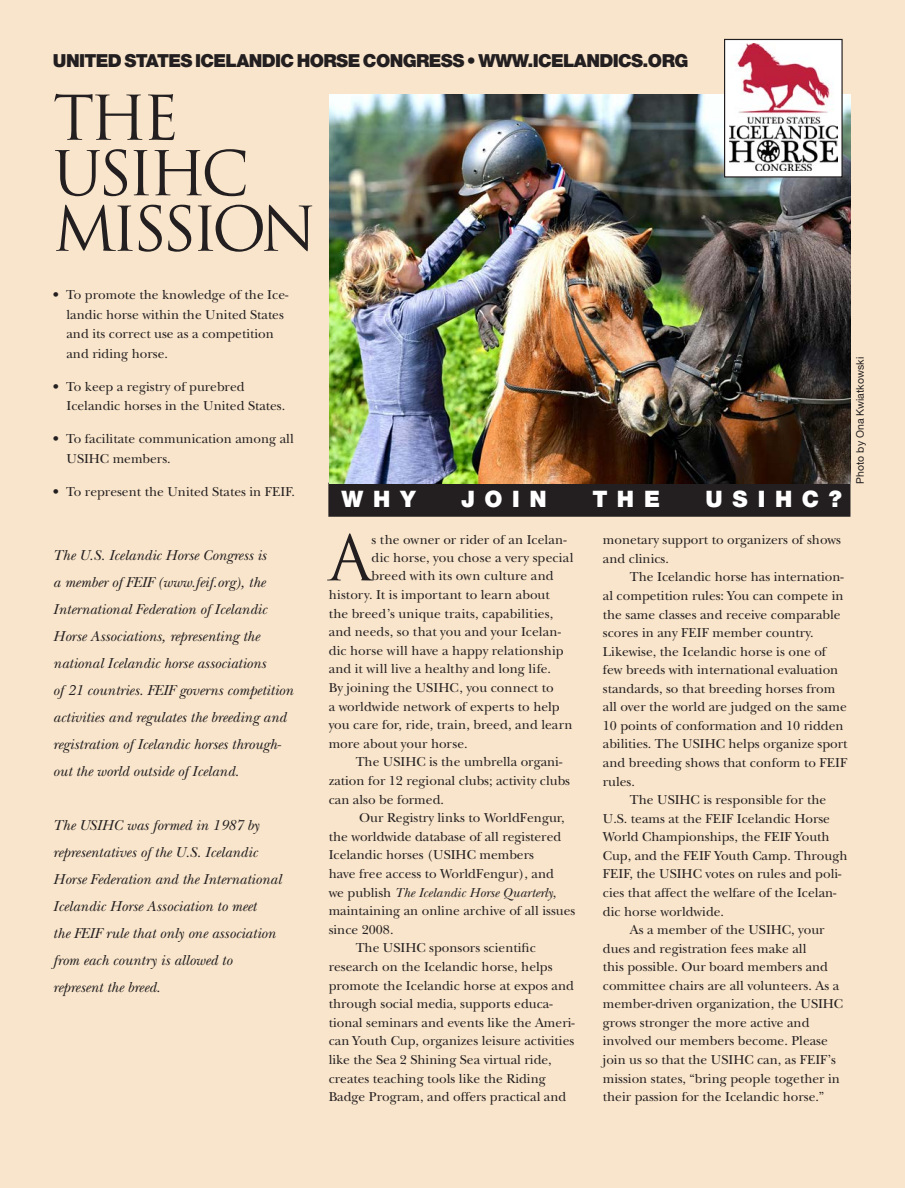
<style>
.page{position:relative;width:905px;height:1188px;background:#fff}
.page>*{position:absolute;margin:0;border:0;box-sizing:border-box;transform-origin:0 0}
.InitCapPara{font:61.35px "Trajan Pro";color:#231f20}
.FeatureHead{font:60px/55.5px "Trajan Pro";letter-spacing:-.08em;color:#231f20}
.FeatureHead-2{font:900 22.65px "Helvetica Neue LT Std";letter-spacing:.43em;color:#fff}
.FeatureSubhead{font:900 18px "Helvetica Neue LT Std";letter-spacing:-.035em;color:#231f20}
.BodyText_NoIndent{font:italic 15px/27px "New Baskerville Std";color:#231f20}
.BodyText_Indent{font:italic 15px/27px "New Baskerville Std";color:#231f20}
.BodyText_Indent-2{font:13.5px/18.6px "New Baskerville Std";color:#231f20}
.InitCapPara-2{font:13.5px "New Baskerville Std";letter-spacing:.005em;color:#231f20}
.BodyText_NoIndent-2{font:13.5px/18.6px "New Baskerville Std";color:#231f20}
.New_Bullets{font:13.5px/19.5px "New Baskerville Std";color:#231f20}
.PhotoCredit{font:10.5px "Helvetica Neue LT Std";color:#231f20}
.s1{font-style:italic}
</style>
<div class="page">
<div style="left:0;top:0;width:904px;height:1188px;background:#f9e5cb"></div>
<div style="left:332px;top:486px;width:514px;height:27px;background:#231f20"></div>
<div style="left:328px;top:483px;width:522px;height:34px;border:8px solid #231f20"></div>
<img style="left:330px;top:94px;width:520px;height:389px">
<div style="left:724px;top:39px;width:118px;height:138px;background:#fff"></div>
<div style="left:724px;top:39px;width:118px;height:139px;border:1px solid #231f20"></div>
<img style="left:729px;top:44px;width:108px;height:127px">
<p class="FeatureSubhead" style="left:53px;top:50px;width:637px">UNITED STATES ICELANDIC HORSE CONGRESS • WWW.ICELANDICS.ORG</p>
<p class="FeatureHead" style="left:53px;top:90px;width:265px">THE<br>USIHC<br>MISSION</p>
<p class="New_Bullets" style="left:66px;top:285px;width:223px;text-indent:-14px">• To promote the knowledge of the Ice&shy;landic horse within the United States and its correct use as a competition and riding horse.</p>
<p class="New_Bullets" style="left:66px;top:377px;width:220px;text-indent:-14px">• To keep a registry of purebred<br>Icelandic horses in the United States.</p>
<p class="New_Bullets" style="left:66px;top:429px;width:229px;text-indent:-14px">• To facilitate communication among all<br>USIHC members.</p>
<p class="New_Bullets" style="left:53px;top:482px;width:243px">• To represent the United States in FEIF.</p>
<p class="BodyText_NoIndent" style="left:53px;top:541px;width:242px">The U.S. Icelandic Horse Congress is<br>a member of FEIF (www.feif.org), the International Federation of Icelandic Horse Associations, representing the national Icelandic horse associations<br>of 21 countries. FEIF governs competition activities and regulates the breeding and registration of Icelandic horses through&shy;out the world outside of Iceland.</p>
<p class="BodyText_Indent" style="left:53px;top:811px;width:230px">The USIHC was formed in 1987 by representatives of the U.S. Icelandic Horse Federation and the International Icelandic Horse Association to meet<br>the FEIF rule that only one association from each country is allowed to represent the breed.</p>
<p class="FeatureHead-2" style="left:341px;top:486px;width:75px">WHY</p>
<p class="FeatureHead-2" style="left:461px;top:486px;width:87px">JOIN</p>
<p class="FeatureHead-2" style="left:592px;top:486px;width:69px">THE</p>
<p class="FeatureHead-2" style="left:705px;top:486px;width:138px">USIHC?</p>
<p class="PhotoCredit" style="left:853px;top:484px;width:128px;rotate:-90deg">Photo by Ona Kwiatkowski</p>
<p class="InitCapPara" style="left:328px;top:519px;width:44px">A</p>
<p class="InitCapPara-2" style="left:371px;top:532px;width:197px">s the owner or rider of an Icelan-</p>
<p class="InitCapPara-2" style="left:371px;top:550px;width:203px">dic horse, you chose a very special</p>
<p class="InitCapPara-2" style="left:371px;top:568px;width:183px">breed with its own culture and</p>
<p class="InitCapPara-2" style="left:328px;top:587px;width:222px">history. It is important to learn about</p>
<p class="InitCapPara-2" style="left:328px;top:605px;width:226px">the breed’s unique traits, capabilities,</p>
<p class="InitCapPara-2" style="left:328px;top:624px;width:234px">and needs, so that you and your Icelan-</p>
<p class="InitCapPara-2" style="left:328px;top:642px;width:236px">dic horse will have a happy relationship</p>
<p class="InitCapPara-2" style="left:328px;top:661px;width:224px">and it will live a healthy and long life.</p>
<p class="InitCapPara-2" style="left:328px;top:680px;width:227px">By joining the USIHC, you connect to</p>
<p class="InitCapPara-2" style="left:328px;top:698px;width:232px">a worldwide network of experts to help</p>
<p class="InitCapPara-2" style="left:328px;top:717px;width:245px">you care for, ride, train, breed, and learn</p>
<p class="InitCapPara-2" style="left:328px;top:735px;width:140px">more about your horse.</p>
<p class="BodyText_Indent-2" style="left:328px;top:753px;width:243px;text-indent:27px">The USIHC is the umbrella organi&shy;zation for 12 regional clubs; activity clubs can also be formed.</p>
<p class="BodyText_Indent-2" style="left:328px;top:809px;width:248px;text-indent:31px">Our Registry links to WorldFengur, the worldwide database of all registered Icelandic horses (USIHC members<br>have free access to WorldFengur), and<br>we publish <span class="s1">The Icelandic Horse Quarterly</span>, maintaining an online archive of all issues since 2008.</p>
<p class="BodyText_Indent-2" style="left:328px;top:939px;width:247px;text-indent:27px">The USIHC sponsors scientific research on the Icelandic horse, helps promote the Icelandic horse at expos and through social media, supports educa&shy;tional seminars and events like the Ameri&shy;can Youth Cup, organizes leisure activities like the Sea 2 Shining Sea virtual ride, creates teaching tools like the Riding Badge Program, and offers practical and</p>
<p class="BodyText_Indent-2" style="left:603px;top:531px;width:240px">monetary support to organizers of shows and clinics.</p>
<p class="BodyText_Indent-2" style="left:603px;top:568px;width:242px;text-align:right">The Icelandic horse has internation-<br>al competition rules: You can compete in</p>
<p class="BodyText_NoIndent-2" style="left:603px;top:605px;width:239px">the same classes and receive comparable</p>
<p class="BodyText_NoIndent-2" style="left:603px;top:624px;width:212px">scores in any FEIF member country.</p>
<p class="BodyText_NoIndent-2" style="left:603px;top:642px;width:225px">Likewise, the Icelandic horse is one of</p>
<p class="BodyText_NoIndent-2" style="left:603px;top:661px;width:237px">few breeds with international evaluation</p>
<p class="BodyText_NoIndent-2" style="left:603px;top:679px;width:234px">standards, so that breeding horses from</p>
<p class="BodyText_NoIndent-2" style="left:603px;top:698px;width:245px">all over the world are judged on the same</p>
<p class="BodyText_NoIndent-2" style="left:603px;top:716px;width:242px">10 points of conformation and 10 ridden</p>
<p class="BodyText_NoIndent-2" style="left:603px;top:735px;width:246px">abilities. The USIHC helps organize sport and breeding shows that conform to FEIF</p>
<p class="BodyText_NoIndent-2" style="left:603px;top:772px;width:34px">rules.</p>
<p class="BodyText_Indent-2" style="left:603px;top:791px;width:246px;text-indent:27px">The USIHC is responsible for the U.S. teams at the FEIF Icelandic Horse World Championships, the FEIF Youth Cup, and the FEIF Youth Camp. Through FEIF, the USIHC votes on rules and poli&shy;cies that affect the welfare of the Icelan&shy;dic horse worldwide.</p>
<p class="BodyText_Indent-2" style="left:603px;top:921px;width:242px;text-indent:27px">As a member of the USIHC, your dues and registration fees make all<br>this possible. Our board members and committee chairs are all volunteers. As a member-driven organization, the USIHC grows stronger the more active and involved our members become. Please join us so that the USIHC can, as FEIF’s mission states, “bring people together in their passion for the Icelandic horse.”</p>
</div>
